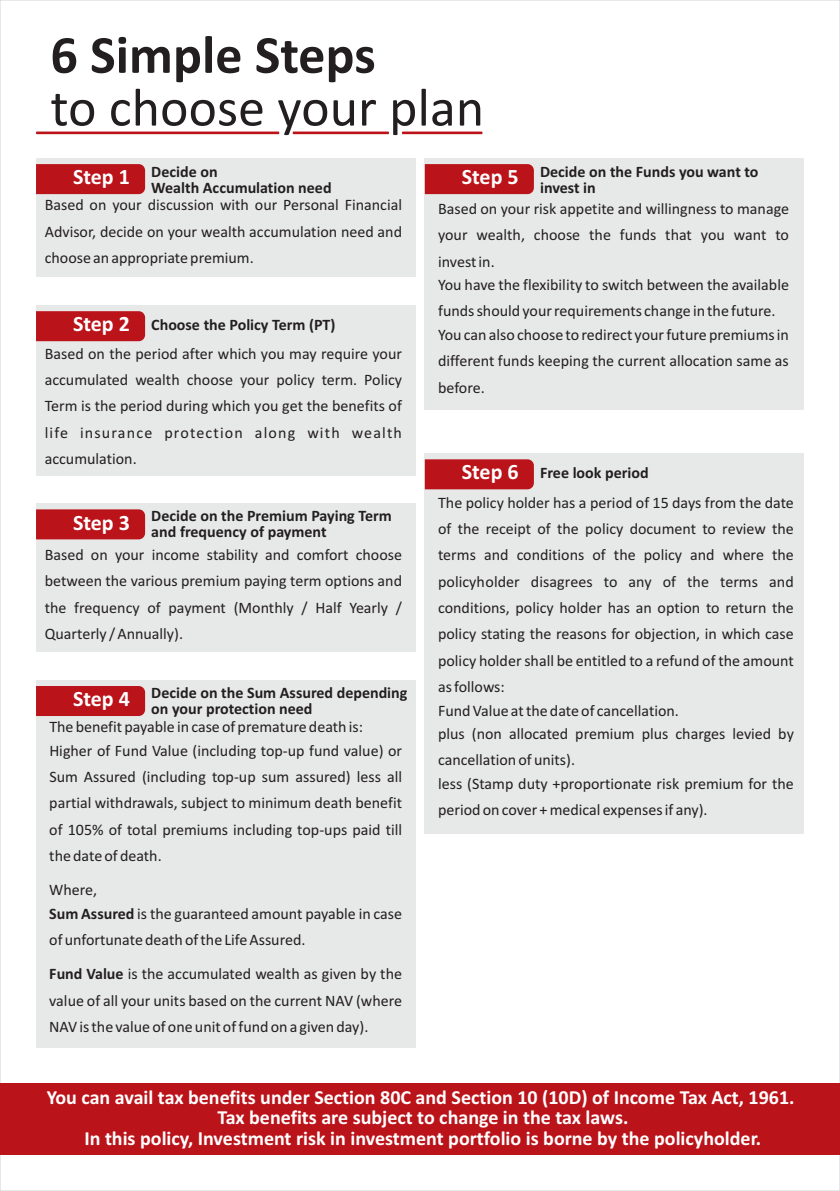
<style>
.page{position:relative;width:840px;height:1191px;background:#fff}
.page>*{position:absolute;margin:0;border:0;box-sizing:border-box;transform-origin:0 0}
.t1{font:54px "Calibri";color:#231f20}
.t2{font:700 54px "Calibri";color:#231f20}
.t3{font:700 22px "Calibri";color:#fff}
.t4{font:700 20px/20.8px "Calibri";color:#fff;text-align:center}
.t5{font:16px/26.4px "Calibri";color:#231f20}
.t6{font:700 16px/15.6px "Calibri";color:#231f20}
.s1{font-size:22px;color:#fff}
.s2{font-weight:700;font-size:22px;color:#fff}
.s3{font-weight:700}
</style>
<div class="page">
<div style="left:424px;top:158px;width:379px;height:251px;background:#e7e8e8"></div>
<div style="left:424px;top:164px;width:109px;height:30px;background:#bb131a"></div>
<hr style="left:402px;top:131px;width:80px;height:3px;background:#bb131a">
<hr style="left:292px;top:131px;width:97px;height:3px;background:#bb131a">
<hr style="left:36px;top:131px;width:243px;height:3px;background:#bb131a">
<div style="left:0;top:1083px;width:839px;height:72px;background:#bb131a"></div>
<div style="left:424px;top:454px;width:379px;height:380px;background:#e7e8e8"></div>
<div style="left:424px;top:459px;width:109px;height:30px;background:#bb131a"></div>
<div style="left:36px;top:158px;width:379px;height:118px;background:#e7e8e8"></div>
<div style="left:36px;top:164px;width:109px;height:30px;background:#bb131a"></div>
<div style="left:36px;top:504px;width:379px;height:148px;background:#e7e8e8"></div>
<div style="left:36px;top:509px;width:109px;height:30px;background:#bb131a"></div>
<div style="left:36px;top:680px;width:379px;height:367px;background:#e7e8e8"></div>
<div style="left:36px;top:686px;width:109px;height:30px;background:#bb131a"></div>
<div style="left:36px;top:305px;width:379px;height:170px;background:#e7e8e8"></div>
<div style="left:36px;top:311px;width:109px;height:30px;background:#bb131a"></div>
<h1 class="t2" style="left:50px;top:32px;width:326px">6 Simple Steps</h1>
<h1 class="t1" style="left:50px;top:85px;width:435px">to choose your plan</h1>
<p class="t6" style="left:151px;top:165px;width:182px;text-indent:-78px"><span class="s1">Step 1</span> Decide on<br>Wealth Accumulation need</p>
<p class="t5" style="left:45px;top:193px;width:358px;text-align:justify">Based on your discussion with our Personal Financial Advisor, decide on your wealth accumulation need and choose an appropriate premium.</p>
<p class="t5" style="left:45px;top:312px;width:358px;line-height:28.4px;text-indent:28px"><span class="s2">Step 2</span> <span class="s3">Choose the Policy Term (PT)<br></span>Based on the period after which you may require your</p>
<p class="t5" style="left:45px;top:368px;width:358px;text-align:justify">accumulated wealth choose your policy term. Policy Term is the period during which you get the benefits of life insurance protection along with wealth accumulation.</p>
<p class="t6" style="left:151px;top:509px;width:242px;text-indent:-78px"><span class="s1">Step 3</span> Decide on the Premium Paying Term and frequency of payment</p>
<p class="t5" style="left:45px;top:543px;width:358px;text-align:justify">Based on your income stability and comfort choose between the various premium paying term options and the frequency of payment (Monthly / Half Yearly / Quarterly / Annually).</p>
<p class="t6" style="left:151px;top:686px;width:257px;text-indent:-78px"><span class="s1">Step 4</span> Decide on the Sum Assured depending on your protection need</p>
<p class="t5" style="left:49px;top:716px;width:354px;line-height:23.4px">The benefit payable in case of premature death is:<br>Higher of Fund Value (including top-up fund value) or</p>
<p class="t5" style="left:49px;top:765px;width:354px;text-align:justify">Sum Assured (including top-up sum assured) less all partial withdrawals, subject to minimum death benefit of 105% of total premiums including top-ups paid till the date of death.</p>
<p class="t5" style="left:49px;top:879px;width:354px;line-height:23.4px">Where,<br><span class="s3">Sum Assured</span> is the guaranteed amount payable in case</p>
<p class="t5" style="left:49px;top:924px;width:354px;line-height:34.2px">of unfortunate death of the Life Assured.<br><span class="s3">Fund Value</span> is the accumulated wealth as given by the</p>
<p class="t5" style="left:49px;top:988px;width:354px">value of all your units based on the current NAV (where<br>NAV is the value of one unit of fund on a given day).</p>
<p class="t6" style="left:539px;top:165px;width:220px;text-indent:-78px"><span class="s1">Step 5</span> Decide on the Funds you want to invest in</p>
<p class="t5" style="left:438px;top:197px;width:352px;text-align:justify">Based on your risk appetite and willingness to manage your wealth, choose the funds that you want to invest in.</p>
<p class="t5" style="left:438px;top:273px;width:352px">You have the flexibility to switch between the available funds should your requirements change in the future.</p>
<p class="t5" style="left:438px;top:323px;width:352px;text-align:justify">You can also choose to redirect your future premiums in different funds keeping the current allocation same as before.</p>
<h2 class="t3" style="left:461px;top:463px;width:58px">Step 6</h2>
<p class="t5" style="left:438px;top:490px;width:357px;text-align:justify">The policy holder has a period of 15 days from the date of the receipt of the policy document to review the terms and conditions of the policy and where the policyholder disagrees to any of the terms and conditions, policy holder has an option to return the policy stating the reasons for objection, in which case policy holder shall be entitled to a refund of the amount as follows:</p>
<p class="t5" style="left:438px;top:700px;width:357px;line-height:23.4px">Fund Value at the date of cancellation.<br>plus (non allocated premium plus charges levied by</p>
<p class="t5" style="left:438px;top:749px;width:357px;line-height:23.4px">cancellation of units).<br>less (Stamp duty +proportionate risk premium for the</p>
<p class="t5" style="left:438px;top:798px;width:271px">period on cover + medical expenses if any).</p>
<p class="t6" style="left:539px;top:467px;width:110px">Free look period</p>
<p class="t4" style="left:47px;top:1088px;width:749px">You can avail tax benefits under Section 80C and Section 10 (10D) of Income Tax Act, 1961.<br>Tax benefits are subject to change in the tax laws.<br>In this policy, Investment risk in investment portfolio is borne by the policyholder.</p>
</div>
